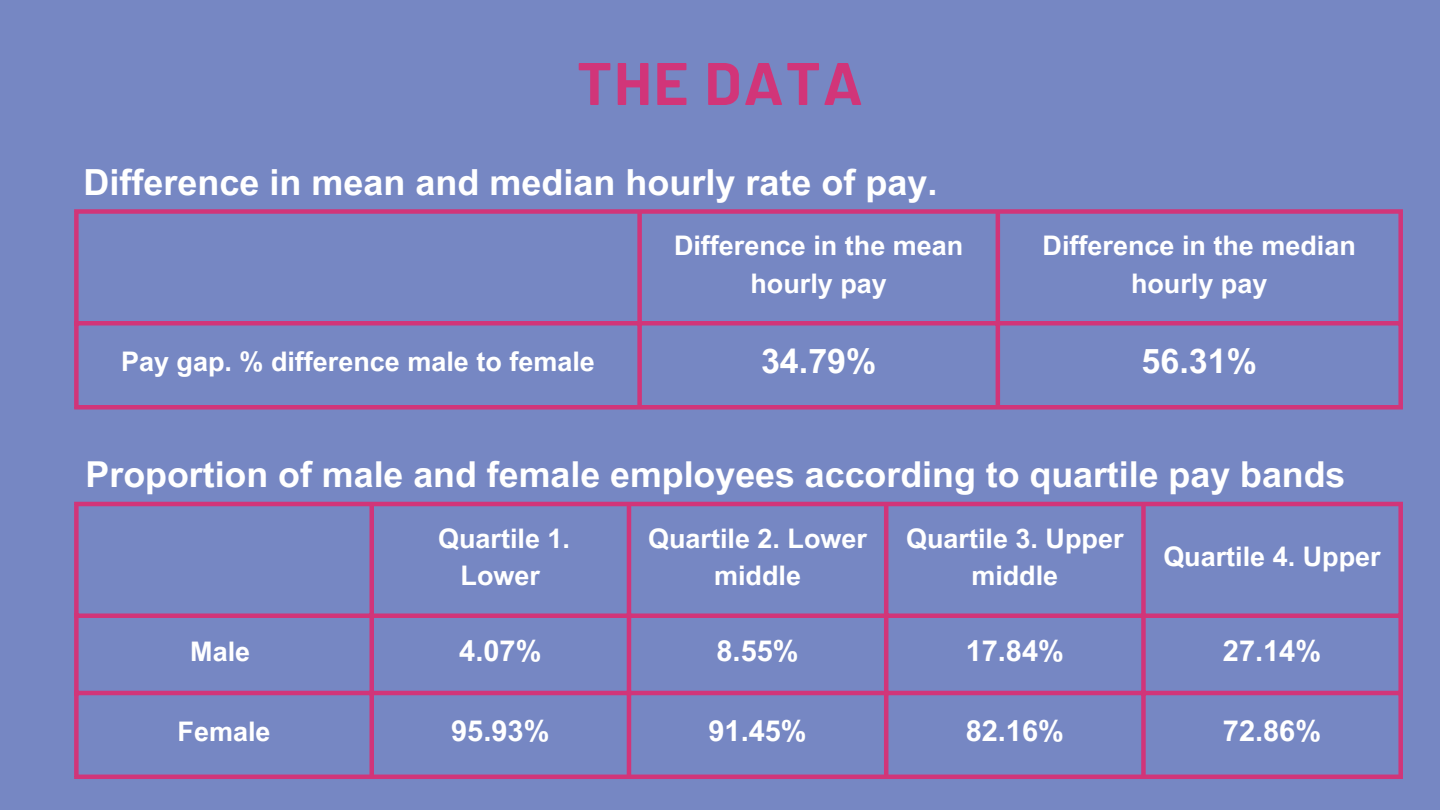
<style>
.page{position:relative;width:1440px;height:810px;background:#7687c3}
.page>*{position:absolute;margin:0;border:0;box-sizing:border-box;transform-origin:0 0}
.t1{font:700 60px "Barlow";letter-spacing:.03em;color:#d13579}
.t2{font:700 36px "Arial MT Pro";color:#fff}
.t3{font:700 35.8px "Arial MT Pro";color:#fff}
.t4{font:700 34px "Arial MT Pro";color:#fff}
.t5{font:700 29px "Arial MT Pro";color:#fff}
.t6{font:700 27px/37.5px "Arial MT Pro";color:#fff;text-align:center}
</style>
<div class="page">
<div style="left:74px;top:214px;width:5px;height:191px;background:#d13579"></div>
<div style="left:637px;top:214px;width:5px;height:191px;background:#d13579"></div>
<hr style="left:996px;top:214px;width:4px;height:191px;background:#d13579">
<div style="left:1398px;top:214px;width:5px;height:191px;background:#d13579"></div>
<div style="left:74px;top:209px;width:1329px;height:5px;background:#d13579"></div>
<div style="left:74px;top:321px;width:1329px;height:5px;background:#d13579"></div>
<div style="left:74px;top:405px;width:1329px;height:5px;background:#d13579"></div>
<div style="left:74px;top:506px;width:5px;height:269px;background:#d13579"></div>
<div style="left:369px;top:506px;width:5px;height:269px;background:#d13579"></div>
<hr style="left:627px;top:506px;width:4px;height:269px;background:#d13579">
<hr style="left:884px;top:506px;width:4px;height:269px;background:#d13579">
<div style="left:1141px;top:506px;width:5px;height:269px;background:#d13579"></div>
<div style="left:1398px;top:506px;width:5px;height:269px;background:#d13579"></div>
<hr style="left:74px;top:502px;width:1329px;height:4px;background:#d13579">
<hr style="left:74px;top:614px;width:1329px;height:4px;background:#d13579">
<hr style="left:74px;top:691px;width:1329px;height:4px;background:#d13579">
<hr style="left:74px;top:775px;width:1329px;height:4px;background:#d13579">
<p class="t1" style="left:577px;top:45px;width:287px">THE DATA</p>
<p class="t2" style="left:84px;top:169px;width:855px">Difference in mean and median hourly rate of pay.</p>
<h1 class="t6" style="left:674px;top:230px;width:291px">Difference in the mean hourly pay</h1>
<p class="t6" style="left:1043px;top:230px;width:315px">Difference in the median hourly pay</p>
<p class="t6" style="left:121px;top:346px;width:475px">Pay gap. % difference male to female</p>
<p class="t4" style="left:761px;top:348px;width:117px">34.79%</p>
<p class="t4" style="left:1142px;top:348px;width:117px">56.31%</p>
<p class="t3" style="left:86px;top:461px;width:1261px">Proportion of male and female employees according to quartile pay bands</p>
<p class="t6" style="left:438px;top:523px;width:134px">Quartile 1.<br>Lower</p>
<p class="t6" style="left:648px;top:523px;width:220px">Quartile 2. Lower middle</p>
<p class="t6" style="left:906px;top:523px;width:219px">Quartile 3. Upper middle</p>
<p class="t6" style="left:1163px;top:541px;width:219px">Quartile 4. Upper</p>
<p class="t6" style="left:190px;top:636px;width:61px">Male</p>
<p class="t5" style="left:459px;top:640px;width:84px">4.07%</p>
<p class="t5" style="left:716px;top:640px;width:84px">8.55%</p>
<p class="t5" style="left:966px;top:640px;width:100px">17.84%</p>
<p class="t5" style="left:1223px;top:640px;width:100px">27.14%</p>
<p class="t6" style="left:178px;top:716px;width:95px">Female</p>
<p class="t5" style="left:451px;top:720px;width:100px">95.93%</p>
<p class="t5" style="left:708px;top:720px;width:100px">91.45%</p>
<p class="t5" style="left:966px;top:720px;width:100px">82.16%</p>
<p class="t5" style="left:1223px;top:720px;width:100px">72.86%</p>
</div>
